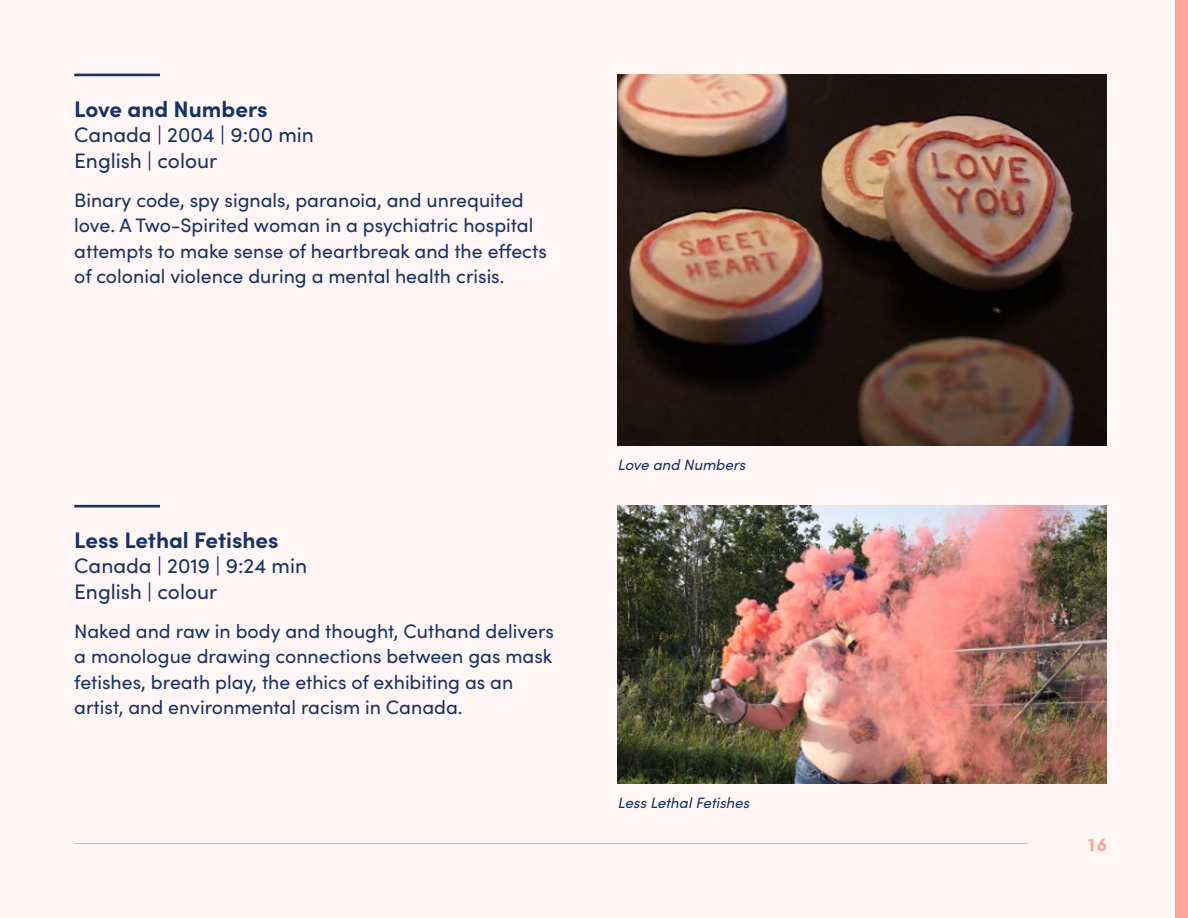
<style>
.page{position:relative;width:1188px;height:918px;background:#fff6f5}
.page>*{position:absolute;margin:0;border:0;box-sizing:border-box;transform-origin:0 0}
.retrospective-video{font:700 22.5px "Sofia Pro";color:#163268}
.retrospective-video-2{font:21px/25.5px "Sofia Pro";color:#163268}
.retrospective-descri{font:19.5px/25.5px "Sofia Pro";color:#163268}
.t1{font:700 18px "Glacial Indifference";color:#fea499}
.image_caption{font:italic 15px "Sofia Pro";color:#163268}
</style>
<div class="page">
<hr style="left:74px;top:843px;width:954px;height:1px;background:#fea499">
<div style="left:1175px;top:0;width:13px;height:918px;background:#fea499"></div>
<hr style="left:74px;top:74px;width:86px;height:2px;background:#163268">
<img style="left:618px;top:74px;width:489px;height:371px">
<img style="left:618px;top:505px;width:489px;height:278px">
<hr style="left:74px;top:505px;width:86px;height:2px;background:#163268">
<p class="retrospective-video" style="left:74px;top:92px;width:195px">Love and Numbers</p>
<p class="retrospective-video-2" style="left:74px;top:121px;width:241px">Canada | 2004 | 9:00 min<br>English | colour</p>
<p class="retrospective-descri" style="left:74px;top:186px;width:474px">Binary code, spy signals, paranoia, and unrequited love. A Two-Spirited woman in a psychiatric hospital attempts to make sense of heartbreak and the effects of colonial violence during a mental health crisis.</p>
<p class="retrospective-video" style="left:74px;top:523px;width:206px">Less Lethal Fetishes</p>
<p class="retrospective-video-2" style="left:74px;top:552px;width:234px">Canada | 2019 | 9:24 min<br>English | colour</p>
<p class="retrospective-descri" style="left:74px;top:617px;width:481px">Naked and raw in body and thought, Cuthand delivers a monologue drawing connections between gas mask fetishes, breath play, the ethics of exhibiting as an artist, and environmental racism in Canada.</p>
<p class="image_caption" style="left:618px;top:453px;width:129px">Love and Numbers</p>
<p class="image_caption" style="left:618px;top:792px;width:133px">Less Lethal Fetishes</p>
<p class="t1" style="left:1086px;top:833px;width:22px">16</p>
</div>
